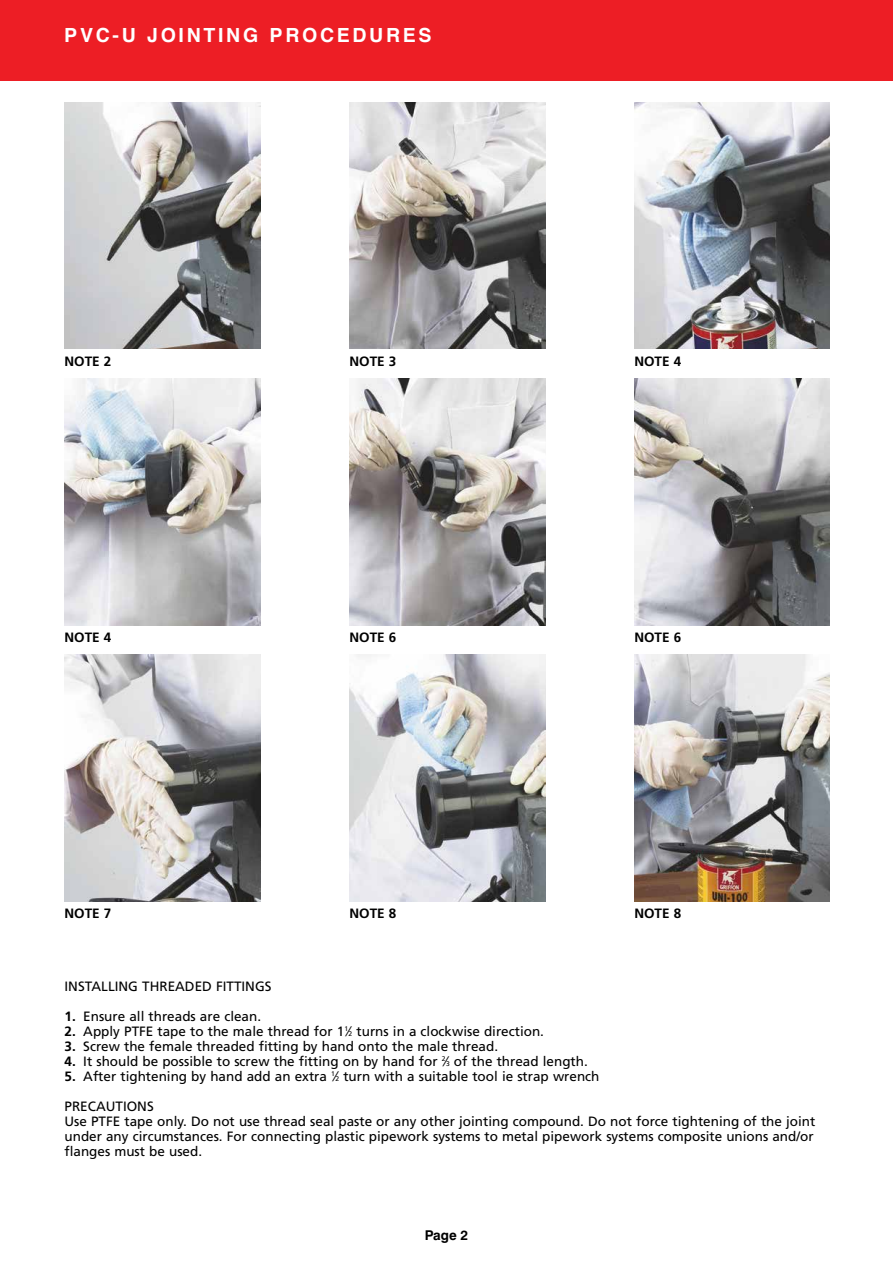
<style>
.page{position:relative;width:893px;height:1263px;background:#fff}
.page>*{position:absolute;margin:0;border:0;box-sizing:border-box;transform-origin:0 0}
.t1{font:700 19.5px "Helvetica";letter-spacing:.14em;color:#fff}
.t2{font:13.5px/15px "Frutiger";color:#000}
.t3{font:700 13.5px "Frutiger";color:#000}
.t4{font:700 13.5px "Swiss 721 BT";color:#000}
.s1{font-weight:700}
.s2{font-size:6.75px}
</style>
<div class="page">
<hr style="left:0;top:0;width:1px;height:81px;background:#ed1e25">
<div style="left:1px;top:0;width:892px;height:81px;background:#ed1e25"></div>
<img style="left:65px;top:655px;width:195px;height:246px">
<img style="left:349px;top:655px;width:196px;height:246px">
<img style="left:634px;top:655px;width:196px;height:246px">
<img style="left:65px;top:378px;width:195px;height:247px">
<img style="left:349px;top:378px;width:196px;height:247px">
<img style="left:634px;top:378px;width:196px;height:247px">
<img style="left:634px;top:102px;width:196px;height:247px">
<img style="left:349px;top:102px;width:196px;height:247px">
<img style="left:65px;top:102px;width:195px;height:247px">
<h1 class="t1" style="left:64px;top:19px;width:369px">PVC-U JOINTING PROCEDURES</h1>
<p class="t3" style="left:65px;top:353px;width:48px">NOTE 2</p>
<p class="t3" style="left:349px;top:353px;width:48px">NOTE 3</p>
<p class="t3" style="left:634px;top:353px;width:48px">NOTE 4</p>
<p class="t3" style="left:64px;top:629px;width:48px">NOTE 4</p>
<p class="t3" style="left:64px;top:906px;width:48px">NOTE 7</p>
<p class="t3" style="left:349px;top:629px;width:48px">NOTE 6</p>
<p class="t3" style="left:349px;top:906px;width:48px">NOTE 8</p>
<p class="t3" style="left:634px;top:629px;width:48px">NOTE 6</p>
<p class="t3" style="left:634px;top:906px;width:48px">NOTE 8</p>
<p class="t2" style="left:65px;top:978px;width:209px">INSTALLING THREADED FITTINGS</p>
<p class="t2" style="left:65px;top:1008px;width:198px"><span class="s1">1.</span> Ensure all threads are clean.</p>
<p class="t2" style="left:65px;top:1023px;width:481px"><span class="s1">2.</span> Apply PTFE tape to the male thread for 1<sup>1</sup>⁄<span class="s2">2</span> turns in a clockwise direction.</p>
<p class="t2" style="left:65px;top:1038px;width:435px"><span class="s1">3.</span> Screw the female threaded fitting by hand onto the male thread.</p>
<p class="t2" style="left:65px;top:1053px;width:525px"><span class="s1">4.</span> It should be possible to screw the fitting on by hand for <sup>2</sup>⁄<span class="s2">3</span> of the thread length.</p>
<p class="t2" style="left:65px;top:1068px;width:536px"><span class="s1">5.</span> After tightening by hand add an extra <sup>1</sup>⁄<span class="s2">2</span> turn with a suitable tool ie strap wrench</p>
<p class="t2" style="left:64px;top:1098px;width:752px">PRECAUTIONS<br>Use PTFE tape only. Do not use thread seal paste or any other jointing compound. Do not force tightening of the joint under any circumstances. For connecting plastic pipework systems to metal pipework systems composite unions and/or flanges must be used.</p>
<p class="t4" style="left:425px;top:1227px;width:45px">Page 2</p>
</div>
